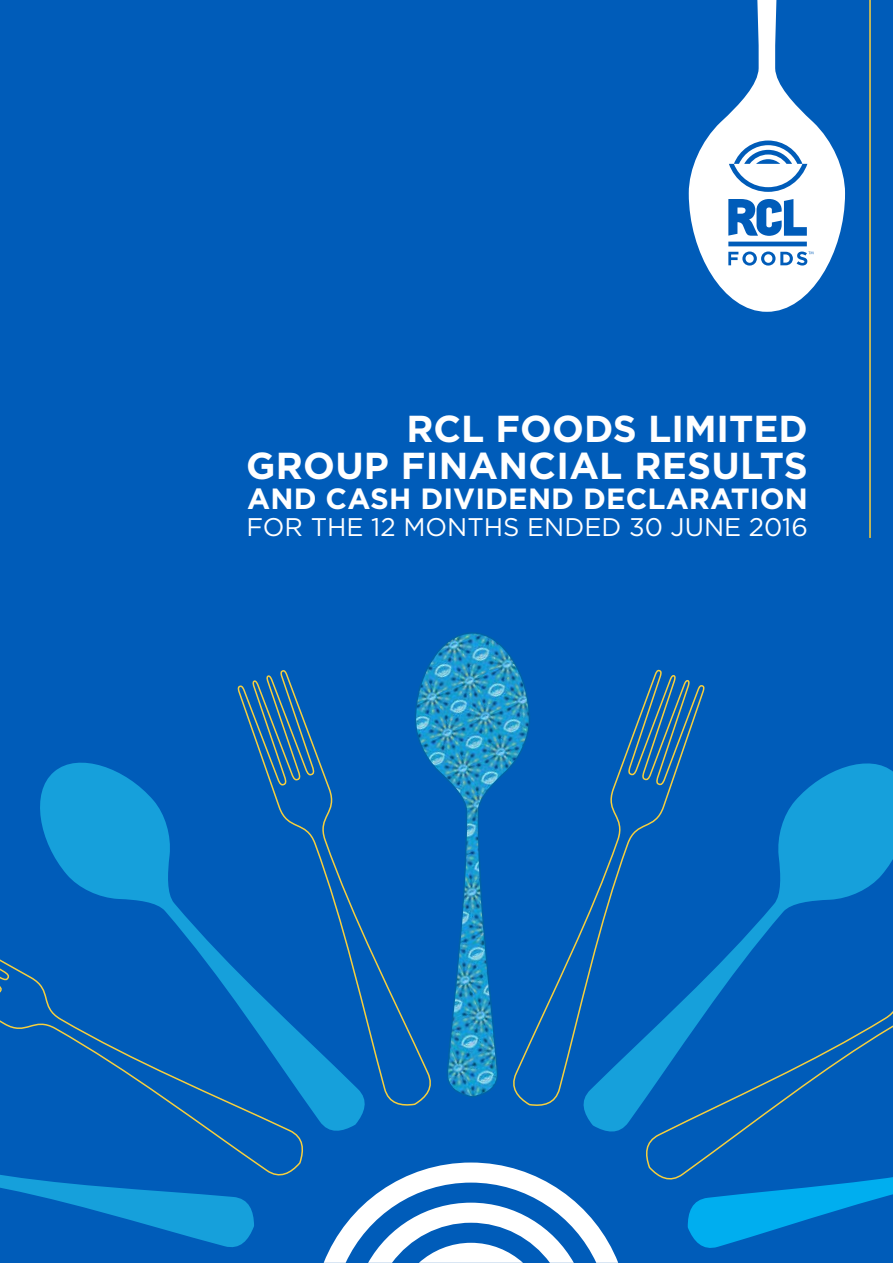
<style>
.page{position:relative;width:893px;height:1263px;background:#005cb9}
.page>*{position:absolute;margin:0;border:0;box-sizing:border-box;transform-origin:0 0}
.t1{font:700 37.5px/37.5px "Gotham";letter-spacing:.01em;color:#fff;text-align:right}
.t2{font:700 29.25px "Gotham";letter-spacing:.005em;color:#fff}
.t3{font:25.5px "Gotham";color:#fff}
</style>
<div class="page">
<hr style="left:869px;top:0;width:2px;height:538px;background:#f7cf3c">
<svg style="left:689px;top:0;width:156px;height:312px"></svg>
<svg style="left:728px;top:141px;width:85px;height:125px"></svg>
<svg style="left:0;top:1181px;width:254px;height:66px"></svg>
<svg style="left:40px;top:762px;width:325px;height:369px"></svg>
<img style="left:426px;top:632px;width:92px;height:466px">
<svg style="left:583px;top:763px;width:310px;height:369px"></svg>
<svg style="left:688px;top:1183px;width:205px;height:65px"></svg>
<svg style="left:324px;top:1162px;width:294px;height:101px"></svg>
<svg style="left:237px;top:669px;width:197px;height:437px"></svg>
<svg style="left:0;top:916px;width:304px;height:265px"></svg>
<svg style="left:643px;top:912px;width:250px;height:271px"></svg>
<svg style="left:508px;top:669px;width:197px;height:437px"></svg>
<p class="t1" style="left:246px;top:409px;width:563px">RCL FOODS LIMITED<br>GROUP FINANCIAL RESULTS</p>
<p class="t2" style="left:247px;top:479px;width:562px">AND CASH DIVIDEND DECLARATION</p>
<p class="t3" style="left:247px;top:511px;width:563px">FOR THE 12 MONTHS ENDED 30 JUNE 2016</p>
</div>
